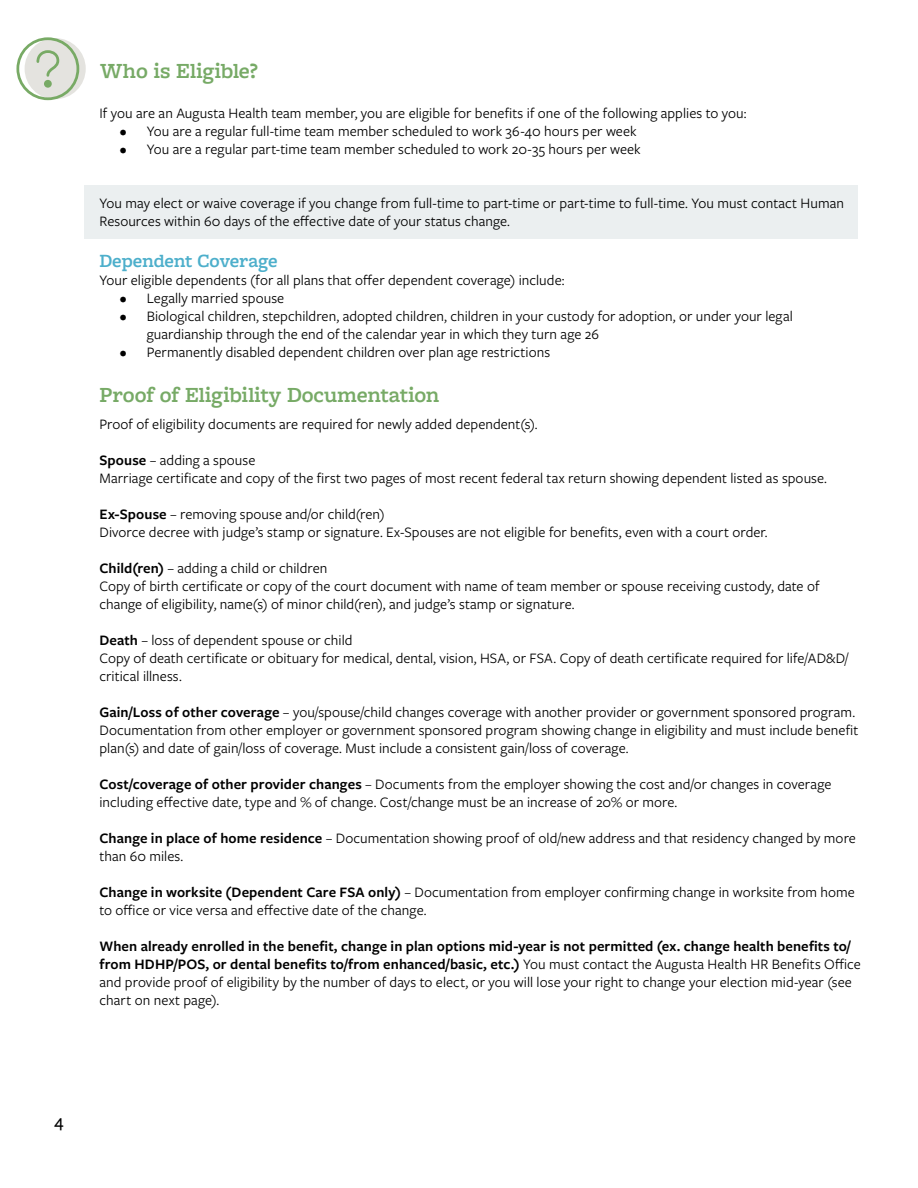
<style>
.page{position:relative;width:918px;height:1188px;background:#fff}
.page>*{position:absolute;margin:0;border:0;box-sizing:border-box;transform-origin:0 0}
.t1{font:600 22.5px "Freight Macro Pro";color:#7a6}
.t2{font:600 19.5px "Freight Macro Pro";color:#4dafcb}
.t3{font:500 18px "Freight Sans Pro";color:#000}
.t4{font:15px/18px "Freight Sans Pro";letter-spacing:.005em;color:#000}
.s1{font-weight:600}
</style>
<div class="page">
<div style="left:84px;top:185px;width:774px;height:54px;background:#ebeff0"></div>
<div style="left:25px;top:38px;width:61px;height:61px;background:#e4e3df;border-radius:50%"></div>
<div style="left:44px;top:80px;width:8px;height:8px;border:3px solid #78aa65;border-radius:50%"></div>
<svg style="left:36px;top:50px;width:24px;height:36px"></svg>
<div style="left:16px;top:37px;width:63px;height:63px;border:3px solid #78aa65;border-radius:50%"></div>
<h1 class="t1" style="left:100px;top:55px;width:159px">Who is Eligible?</h1>
<p class="t4" style="left:99px;top:103px;width:649px">If you are an Augusta Health team member, you are eligible for benefits if one of the following applies to you:</p>
<p class="t4" style="left:120px;top:121px;width:518px">• You are a regular full-time team member scheduled to work 36-40 hours per week</p>
<p class="t4" style="left:120px;top:139px;width:523px">• You are a regular part-time team member scheduled to work 20-35 hours per week</p>
<p class="t4" style="left:99px;top:193px;width:746px">You may elect or waive coverage if you change from full-time to part-time or part-time to full-time. You must contact Human<br>Resources within 60 days of the effective date of your status change.</p>
<h2 class="t2" style="left:99px;top:247px;width:180px">Dependent Coverage</h2>
<p class="t4" style="left:99px;top:271px;width:467px">Your eligible dependents (for all plans that offer dependent coverage) include:</p>
<p class="t4" style="left:120px;top:289px;width:166px">• Legally married spouse</p>
<p class="t4" style="left:147px;top:307px;width:648px;text-indent:-27px">• Biological children, stepchildren, adopted children, children in your custody for adoption, or under your legal guardianship through the end of the calendar year in which they turn age 26</p>
<p class="t4" style="left:120px;top:343px;width:432px">• Permanently disabled dependent children over plan age restrictions</p>
<h1 class="t1" style="left:99px;top:379px;width:342px">Proof of Eligibility Documentation</h1>
<p class="t4" style="left:99px;top:415px;width:440px">Proof of eligibility documents are required for newly added dependent(s).</p>
<p class="t4" style="left:99px;top:451px;width:729px"><span class="s1">Spouse</span> – adding a spouse<br>Marriage certificate and copy of the first two pages of most recent federal tax return showing dependent listed as spouse.</p>
<p class="t4" style="left:99px;top:505px;width:670px"><span class="s1">Ex-Spouse</span> – removing spouse and/or child(ren)<br>Divorce decree with judge’s stamp or signature. Ex-Spouses are not eligible for benefits, even with a court order.</p>
<p class="t4" style="left:99px;top:559px;width:722px"><span class="s1">Child(ren)</span> – adding a child or children<br>Copy of birth certificate or copy of the court document with name of team member or spouse receiving custody, date of change of eligibility, name(s) of minor child(ren), and judge’s stamp or signature.</p>
<p class="t4" style="left:99px;top:631px;width:750px"><span class="s1">Death</span> – loss of dependent spouse or child<br>Copy of death certificate or obituary for medical, dental, vision, HSA, or FSA. Copy of death certificate required for life/AD&amp;D/ critical illness.</p>
<p class="t4" style="left:99px;top:703px;width:760px"><span class="s1">Gain/Loss of other coverage</span> – you/spouse/child changes coverage with another provider or government sponsored program.<br>Documentation from other employer or government sponsored program showing change in eligibility and must include benefit plan(s) and date of gain/loss of coverage. Must include a consistent gain/loss of coverage.</p>
<p class="t4" style="left:99px;top:775px;width:734px"><span class="s1">Cost/coverage of other provider changes</span> – Documents from the employer showing the cost and/or changes in coverage including effective date, type and % of change. Cost/change must be an increase of 20% or more.</p>
<p class="t4" style="left:99px;top:829px;width:758px"><span class="s1">Change in place of home residence</span> – Documentation showing proof of old/new address and that residency changed by more than 60 miles.</p>
<p class="t4" style="left:99px;top:883px;width:757px"><span class="s1">Change in worksite (Dependent Care FSA only)</span> – Documentation from employer confirming change in worksite from home to office or vice versa and effective date of the change.</p>
<p class="t4" style="left:99px;top:937px;width:763px"><span class="s1">When already enrolled in the benefit, change in plan options mid-year is not permitted (ex. change health benefits to/ from HDHP/POS, or dental benefits to/from enhanced/basic, etc.)</span> You must contact the Augusta Health HR Benefits Office and provide proof of eligibility by the number of days to elect, or you will lose your right to change your election mid-year (see chart on next page).</p>
<p class="t3" style="left:54px;top:1109px;width:11px">4</p>
</div>
